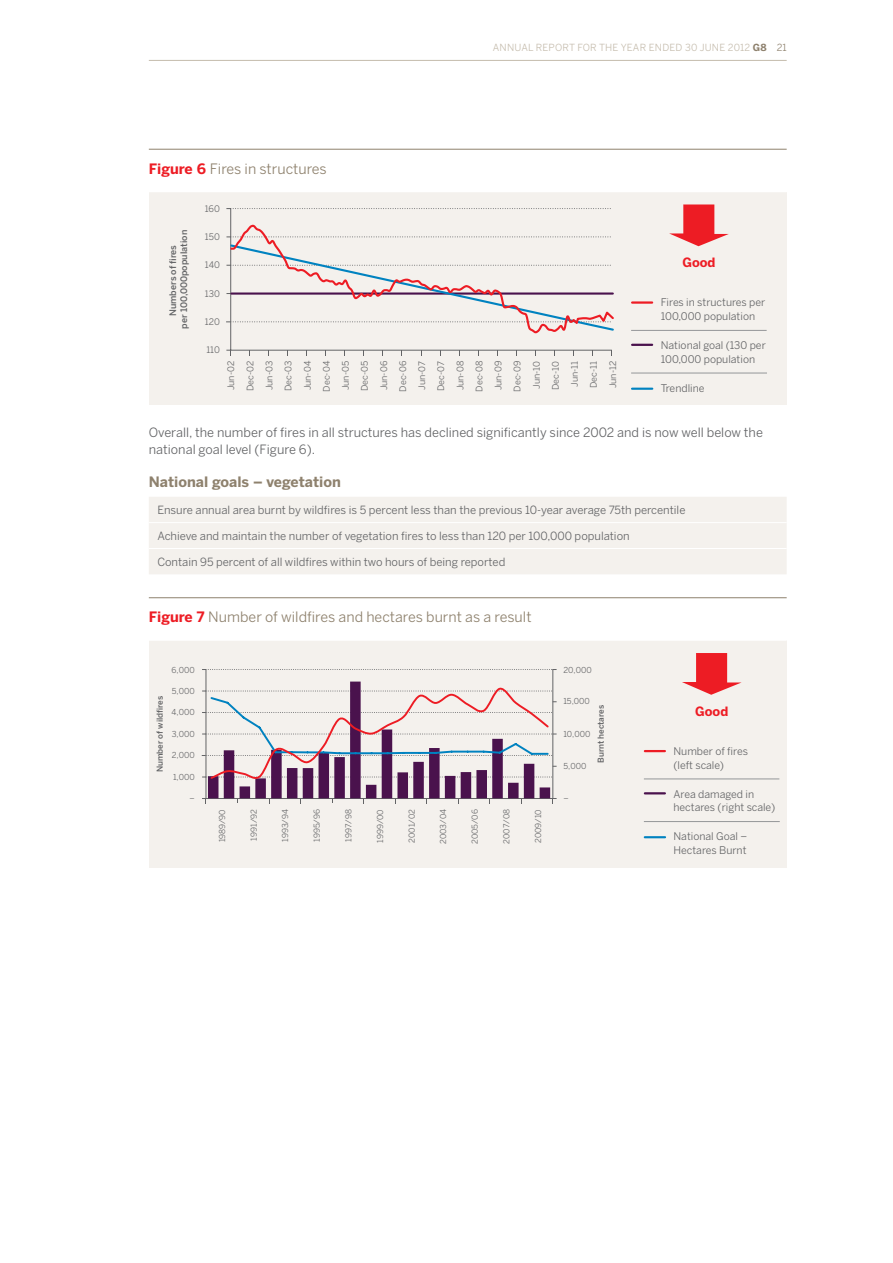
<style>
.page{position:relative;width:893px;height:1263px;background:#fff}
.page>*{position:absolute;margin:0;border:0;box-sizing:border-box;transform-origin:0 0}
.t1{font:14.25px "Benton Sans";color:#8e816d}
.t2{font:700 14.25px "Benton Sans";color:#8e816d}
.t3{font:12.75px/17.2px "Benton Sans";color:#636466}
.t4{font:700 12.75px "Benton Sans";color:#ed1c24}
.t5{font:11.25px "Benton Sans";color:#636466}
.t6{font:10.5px/13.5px "Benton Sans";color:#636466}
.t7{font:9.75px "Benton Sans";letter-spacing:.02em;color:#c5bcad}
.t8{font:9px/19px "Benton Sans";color:#636466}
.t9{font:500 9px/10.8px "Benton Sans";color:#636466;text-align:center}
.t10{font:8.1px "Benton Sans";color:#636466}
.t11{font:500 8.1px "Benton Sans";color:#636466}
.s1{font-weight:700;color:#ed1c24}
.s2{font-weight:700;color:#8e816d}
.s3{color:#8e816d}
</style>
<div class="page">
<hr style="left:149px;top:60px;width:638px;height:1px;background:#c5bcad">
<div style="left:149px;top:192px;width:638px;height:212px;background:#f4f1ed"></div>
<hr style="left:149px;top:149px;width:638px;height:1px;background:#8e816d">
<hr style="left:230px;top:209px;width:1px;height:141px;background:#636466">
<hr style="left:231px;top:350px;width:381px;height:1px;background:#636466">
<svg style="left:226px;top:208px;width:385px;height:1px"></svg>
<svg style="left:226px;top:223px;width:388px;height:111px"></svg>
<hr style="left:631px;top:373px;width:136px;height:1px;background:#949698">
<hr style="left:631px;top:330px;width:136px;height:1px;background:#949698">
<hr style="left:632px;top:301px;width:20px;height:3px;background:#ed1c24">
<hr style="left:632px;top:344px;width:20px;height:2px;background:#4a124d">
<hr style="left:632px;top:388px;width:20px;height:2px;background:#0082c0">
<svg style="left:669px;top:204px;width:60px;height:42px"></svg>
<div style="left:149px;top:497px;width:638px;height:77px;background:#f4f1ed"></div>
<hr style="left:149px;top:522px;width:638px;height:1px;background:#fff">
<hr style="left:149px;top:548px;width:638px;height:1px;background:#fff">
<div style="left:149px;top:640px;width:638px;height:228px;background:#f4f1ed"></div>
<hr style="left:149px;top:597px;width:638px;height:1px;background:#8e816d">
<hr style="left:149px;top:640px;width:638px;height:1px;background:#fff">
<div style="left:552px;top:669px;width:1px;height:130px;border:1px solid #636466"></div>
<hr style="left:206px;top:669px;width:1px;height:129px;background:#636466">
<svg style="left:202px;top:669px;width:355px;height:1px"></svg>
<svg style="left:202px;top:681px;width:355px;height:122px"></svg>
<hr style="left:644px;top:821px;width:136px;height:1px;background:#949698">
<hr style="left:644px;top:779px;width:135px;height:1px;background:#949698">
<hr style="left:645px;top:750px;width:20px;height:2px;background:#ed1c24">
<hr style="left:645px;top:792px;width:20px;height:2px;background:#4a124d">
<hr style="left:645px;top:836px;width:20px;height:2px;background:#0082c0">
<svg style="left:682px;top:653px;width:60px;height:42px"></svg>
<p class="t1" style="left:149px;top:160px;width:179px"><span class="s1">Figure 6</span> Fires in structures</p>
<p class="t8" style="left:205px;top:199px;width:17px">160</p>
<p class="t7" style="left:493px;top:42px;width:295px">Annual Report for the year ended 30 June 2012 <span class="s2">G8</span> <span class="s3">21</span></p>
<p class="t9" style="left:168px;top:329px;width:100px;rotate:-90deg">Numbers of fires<br>per 100,000population</p>
<p class="t8" style="left:205px;top:228px;width:16px">150</p>
<p class="t8" style="left:205px;top:256px;width:17px">140</p>
<p class="t8" style="left:205px;top:284px;width:17px">130</p>
<p class="t8" style="left:205px;top:312px;width:16px">120</p>
<p class="t8" style="left:206px;top:340px;width:15px">110</p>
<p class="t8" style="left:317px;top:391px;width:32px;rotate:-90deg">Dec-04</p>
<p class="t8" style="left:432px;top:391px;width:32px;rotate:-90deg">Dec-07</p>
<p class="t8" style="left:565px;top:388px;width:28px;rotate:-90deg">Jun-11<br>Dec-11</p>
<p class="t8" style="left:298px;top:390px;width:31px;rotate:-90deg">Jun-04</p>
<p class="t8" style="left:413px;top:390px;width:30px;rotate:-90deg">Jun-07</p>
<p class="t8" style="left:527px;top:389px;width:29px;rotate:-90deg">Jun-10</p>
<p class="t8" style="left:603px;top:388px;width:29px;rotate:-90deg">Jun-12</p>
<p class="t8" style="left:222px;top:390px;width:31px;rotate:-90deg">Jun-02</p>
<p class="t8" style="left:260px;top:390px;width:31px;rotate:-90deg">Jun-03</p>
<p class="t8" style="left:355px;top:391px;width:32px;rotate:-90deg">Dec-05</p>
<p class="t8" style="left:470px;top:391px;width:32px;rotate:-90deg">Dec-08</p>
<p class="t8" style="left:393px;top:392px;width:32px;rotate:-90deg">Dec-06</p>
<p class="t8" style="left:451px;top:390px;width:31px;rotate:-90deg">Jun-08</p>
<p class="t8" style="left:508px;top:392px;width:32px;rotate:-90deg">Dec-09</p>
<p class="t8" style="left:279px;top:391px;width:32px;rotate:-90deg">Dec-03</p>
<p class="t8" style="left:336px;top:390px;width:31px;rotate:-90deg">Jun-05</p>
<p class="t8" style="left:374px;top:390px;width:31px;rotate:-90deg">Jun-06</p>
<p class="t8" style="left:489px;top:390px;width:31px;rotate:-90deg">Jun-09</p>
<p class="t8" style="left:546px;top:390px;width:30px;rotate:-90deg">Dec-10</p>
<p class="t8" style="left:241px;top:391px;width:32px;rotate:-90deg">Dec-02</p>
<p class="t4" style="left:682px;top:255px;width:35px">Good</p>
<p class="t6" style="left:661px;top:296px;width:106px">Fires in structures per<br>100,000 population</p>
<p class="t6" style="left:661px;top:339px;width:107px">National goal (130 per<br>100,000 population</p>
<p class="t6" style="left:661px;top:381px;width:45px">Trendline</p>
<p class="t3" style="left:149px;top:424px;width:616px">Overall, the number of fires in all structures has declined significantly since 2002 and is now well below the national goal level (Figure 6).</p>
<p class="t2" style="left:149px;top:473px;width:193px">National goals – vegetation</p>
<p class="t5" style="left:157px;top:503px;width:530px">Ensure annual area burnt by wildfires is 5 percent less than the previous 10-year average 75th percentile</p>
<p class="t5" style="left:157px;top:529px;width:474px">Achieve and maintain the number of vegetation fires to less than 120 per 100,000 population</p>
<p class="t5" style="left:157px;top:555px;width:350px">Contain 95 percent of all wildfires within two hours of being reported</p>
<p class="t1" style="left:149px;top:609px;width:384px"><span class="s1">Figure 7</span> N umber of wildfires and hectares burnt as a result</p>
<p class="t11" style="left:155px;top:772px;width:78px;rotate:-90deg">Number of wildfires</p>
<p class="t10" style="left:172px;top:665px;width:25px">6,000</p>
<p class="t10" style="left:172px;top:686px;width:24px">5,000</p>
<p class="t10" style="left:172px;top:708px;width:25px">4,000</p>
<p class="t10" style="left:172px;top:729px;width:25px">3,000</p>
<p class="t10" style="left:172px;top:751px;width:24px">2,000</p>
<p class="t10" style="left:173px;top:772px;width:23px">1,000</p>
<p class="t10" style="left:190px;top:793px;width:7px">–</p>
<p class="t10" style="left:217px;top:842px;width:35px;rotate:-90deg">1989/90</p>
<p class="t10" style="left:281px;top:842px;width:34px;rotate:-90deg">1993/94</p>
<p class="t10" style="left:439px;top:844px;width:37px;rotate:-90deg">2003/04</p>
<p class="t10" style="left:533px;top:843px;width:35px;rotate:-90deg">2009/10</p>
<p class="t10" style="left:249px;top:840px;width:33px;rotate:-90deg">1991/92</p>
<p class="t10" style="left:344px;top:842px;width:34px;rotate:-90deg">1997/98</p>
<p class="t10" style="left:407px;top:843px;width:35px;rotate:-90deg">2001/02</p>
<p class="t10" style="left:502px;top:844px;width:36px;rotate:-90deg">2007/08</p>
<p class="t10" style="left:312px;top:842px;width:34px;rotate:-90deg">1995/96</p>
<p class="t10" style="left:375px;top:843px;width:35px;rotate:-90deg">1999/00</p>
<p class="t10" style="left:470px;top:844px;width:37px;rotate:-90deg">2005/06</p>
<p class="t10" style="left:563px;top:665px;width:30px">20,000</p>
<p class="t10" style="left:563px;top:696px;width:28px">15,000</p>
<p class="t11" style="left:596px;top:763px;width:60px;rotate:-90deg">Burnt hectares</p>
<p class="t10" style="left:563px;top:729px;width:29px">10,000</p>
<p class="t10" style="left:563px;top:762px;width:24px">5,000</p>
<p class="t10" style="left:563px;top:793px;width:7px">–</p>
<p class="t4" style="left:695px;top:704px;width:35px">Good</p>
<p class="t6" style="left:673px;top:745px;width:76px">N umber of fires (left scale)</p>
<p class="t6" style="left:673px;top:787px;width:103px">Area damaged in hectares (right scale)</p>
<p class="t6" style="left:673px;top:830px;width:75px">National Goal –<br>H ectares Burnt</p>
</div>
